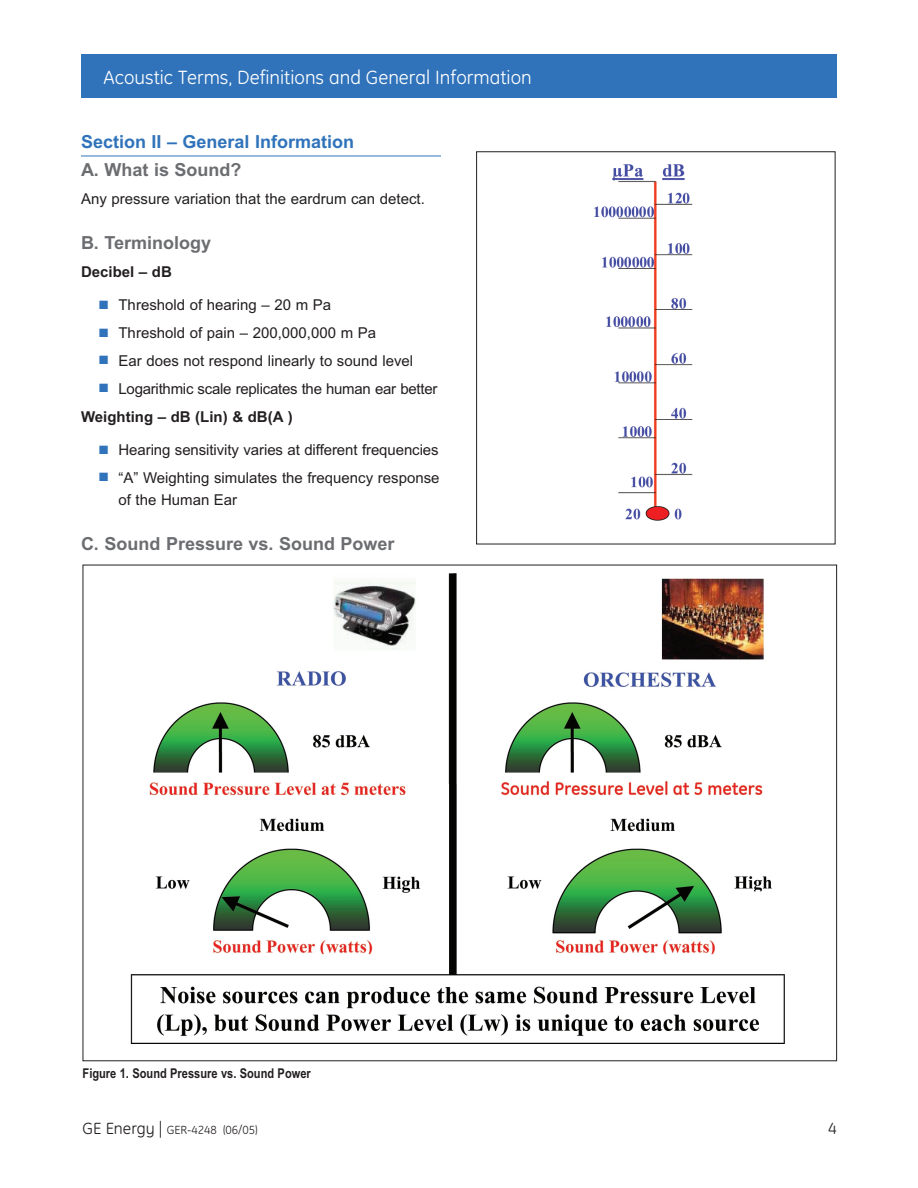
<style>
.page{position:relative;width:918px;height:1188px;background:#fff}
.page>*{position:absolute;margin:0;border:0;box-sizing:border-box;transform-origin:0 0}
.t1{font:19.5px "GE Inspira";color:#fff}
.t2{font:700 18px "Arial Tur";color:#6c6d70}
.t3{font:700 18px "Arial";color:#3073ba}
.t4{font:16.5px "GE Inspira";color:#231f20}
.t5{font:15px/22.5px "Arial";color:#231f20}
.t6{font:700 15px "Arial CE";color:#231f20}
.t7{font:700 13.5px "Arial Narrow";color:#231f20}
.t8{font:12px "GE Inspira";color:#231f20}
.s1{color:#3073ba}
.s2{font-size:16.5px}
</style>
<div class="page">
<hr style="left:81px;top:156px;width:360px;height:1px;background:#3073ba">
<div style="left:81px;top:54px;width:756px;height:43px;background:#3073ba"></div>
<img style="left:130px;top:573px;width:655px;height:471px">
<img style="left:594px;top:164px;width:99px;height:357px">
<div style="left:476px;top:151px;width:360px;height:393px;border:1px solid #231f20"></div>
<h1 class="t1" style="left:104px;top:70px;width:430px">Acoustic Terms, Definitions and General Information</h1>
<p class="t3" style="left:81px;top:135px;width:275px">Section II – General Information</p>
<p class="t2" style="left:81px;top:163px;width:162px">A. What is Sound?</p>
<p class="t5" style="left:81px;top:189px;width:345px">Any pressure variation that the eardrum can detect.</p>
<p class="t2" style="left:81px;top:236px;width:132px">B. Terminology</p>
<p class="t6" style="left:81px;top:266px;width:92px">Decibel – dB</p>
<p class="t5" style="left:99px;top:295px;width:234px"><span class="s1">■</span> Threshold of hearing – 20 m Pa</p>
<p class="t5" style="left:99px;top:323px;width:279px"><span class="s1">■</span> Threshold of pain – 200,000,000 m Pa</p>
<p class="t5" style="left:99px;top:351px;width:316px"><span class="s1">■</span> Ear does not respond linearly to sound level</p>
<p class="t5" style="left:99px;top:379px;width:340px"><span class="s1">■</span> Logarithmic scale replicates the human ear better</p>
<p class="t6" style="left:81px;top:411px;width:213px">Weighting – dB (Lin) &amp; dB(A )</p>
<p class="t5" style="left:99px;top:440px;width:341px"><span class="s1">■</span> Hearing sensitivity varies at different frequencies</p>
<p class="t5" style="left:118px;top:468px;width:323px;text-indent:-20px"><span class="s1">■</span> “A” Weighting simulates the frequency response of the Human Ear</p>
<p class="t2" style="left:81px;top:538px;width:315px">C. Sound Pressure vs. Sound Power</p>
<p class="t7" style="left:83px;top:1068px;width:230px">Figure 1. Sound Pressure vs. Sound Power</p>
<p class="t8" style="left:83px;top:1126px;width:177px"><span class="s2">GE Energy |</span> GER-4248 (06/05)</p>
<p class="t4" style="left:828px;top:1123px;width:10px">4</p>
</div>
